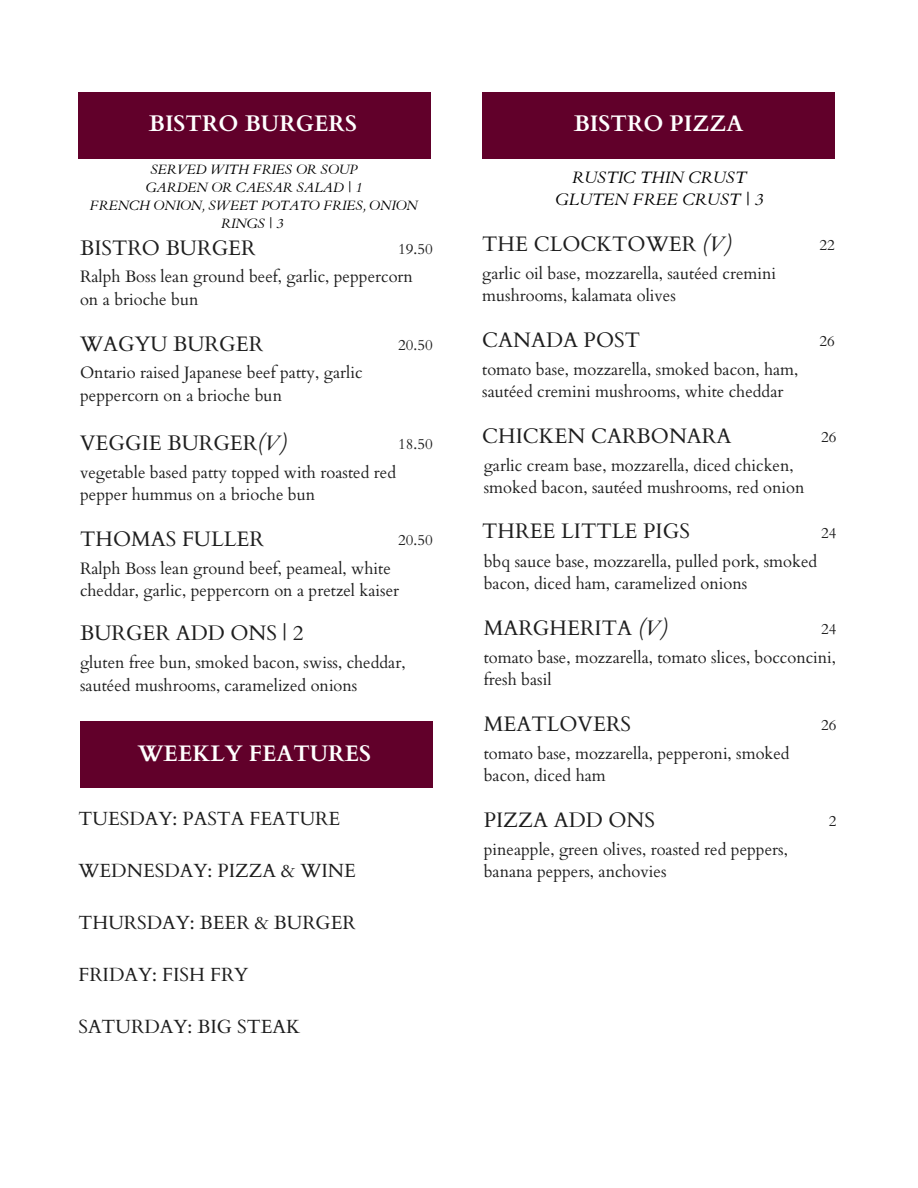
<style>
.page{position:relative;width:918px;height:1188px;background:#fff}
.page>*{position:absolute;margin:0;border:0;box-sizing:border-box;transform-origin:0 0}
.t1{font:700 22.5px "Cardo";color:#fff}
.t2{font:21px "Cardo";color:#1e1e1e}
.t3{font:19.05px "Cardo";color:#1e1e1e}
.t4{font:16.5px/22.5px "Cardo";color:#1e1e1e}
.t5{font:italic 16.5px/22.5px "Cardo";color:#000;text-align:center}
.t6{font:15px "Cardo";color:#1e1e1e}
.t7{font:italic 13.5px/18px "Cardo";color:#000;text-align:center}
.s1{font-style:italic}
</style>
<div class="page">
<div style="left:79px;top:92px;width:352px;height:66px;background:#61002a"></div>
<div style="left:482px;top:92px;width:353px;height:66px;background:#61002a"></div>
<div style="left:80px;top:722px;width:353px;height:66px;background:#61002a"></div>
<h1 class="t1" style="left:149px;top:109px;width:210px">BISTRO BURGERS</h1>
<p class="t7" style="left:150px;top:161px;width:209px">SERVED WITH FRIES OR SOUP</p>
<p class="t7" style="left:146px;top:179px;width:218px">GARDEN OR CAESAR SALAD | 1</p>
<p class="t7" style="left:90px;top:197px;width:329px">FRENCH ONION, SWEET POTATO FRIES, ONION<br>RINGS | 3</p>
<p class="t2" style="left:80px;top:234px;width:177px">BISTRO BURGER</p>
<p class="t4" style="left:80px;top:266px;width:334px">Ralph Boss lean ground beef, garlic, peppercorn on a brioche bun</p>
<p class="t6" style="left:398px;top:239px;width:36px">19.50</p>
<h4 class="t2" style="left:80px;top:330px;width:185px">WAGYU BURGER</h4>
<p class="t4" style="left:80px;top:362px;width:284px">Ontario raised Japanese beef patty, garlic peppercorn on a brioche bun</p>
<p class="t6" style="left:398px;top:335px;width:36px">20.50</p>
<h4 class="t2" style="left:80px;top:429px;width:209px">VEGGIE BURGER<span class="s1">(V)</span></h4>
<p class="t4" style="left:80px;top:461px;width:318px">vegetable based patty topped with roasted red pepper hummus on a brioche bun</p>
<p class="t6" style="left:398px;top:434px;width:36px">18.50</p>
<h4 class="t2" style="left:80px;top:525px;width:185px">THOMAS FULLER</h4>
<p class="t4" style="left:80px;top:557px;width:321px">Ralph Boss lean ground beef, peameal, white cheddar, garlic, peppercorn on a pretzel kaiser</p>
<p class="t6" style="left:398px;top:530px;width:36px">20.50</p>
<h4 class="t2" style="left:80px;top:620px;width:225px">BURGER ADD ONS | 2</h4>
<p class="t4" style="left:80px;top:652px;width:327px">gluten free bun, smoked bacon, swiss, cheddar, sautéed mushrooms, caramelized onions</p>
<p class="t1" style="left:138px;top:739px;width:235px">WEEKLY FEATURES</p>
<p class="t3" style="left:79px;top:806px;width:263px">TUESDAY: PASTA FEATURE</p>
<p class="t3" style="left:79px;top:858px;width:279px">WEDNESDAY: PIZZA &amp; WINE</p>
<p class="t3" style="left:79px;top:910px;width:279px">THURSDAY: BEER &amp; BURGER</p>
<p class="t3" style="left:79px;top:962px;width:171px">FRIDAY: FISH FRY</p>
<p class="t3" style="left:79px;top:1014px;width:223px">SATURDAY: BIG STEAK</p>
<h3 class="t1" style="left:574px;top:109px;width:171px">BISTRO PIZZA</h3>
<h1 class="t5" style="left:556px;top:166px;width:209px">RUSTIC THIN CRUST<br>GLUTEN FREE CRUST | 3</h1>
<p class="t2" style="left:482px;top:230px;width:251px">THE CLOCKTOWER <span class="s1">(V)</span></p>
<p class="t4" style="left:482px;top:262px;width:295px">garlic oil base, mozzarella, sautéed cremini mushrooms, kalamata olives</p>
<h3 class="t2" style="left:482px;top:326px;width:159px">CANADA POST</h3>
<h3 class="t4" style="left:482px;top:358px;width:318px">tomato base, mozzarella, smoked bacon, ham, sautéed cremini mushrooms, white cheddar</h3>
<p class="t2" style="left:482px;top:422px;width:251px">CHICKEN CARBONARA</p>
<h1 class="t4" style="left:484px;top:454px;width:322px">garlic cream base, mozzarella, diced chicken, smoked bacon, sautéed mushrooms, red onion</h1>
<p class="t6" style="left:820px;top:235px;width:17px">22</p>
<h3 class="t6" style="left:820px;top:331px;width:17px">26</h3>
<h4 class="t6" style="left:821px;top:427px;width:17px">26</h4>
<p class="t2" style="left:482px;top:517px;width:209px">THREE LITTLE PIGS</p>
<p class="t4" style="left:484px;top:550px;width:335px">bbq sauce base, mozzarella, pulled pork, smoked bacon, diced ham, caramelized onions</p>
<p class="t6" style="left:821px;top:523px;width:17px">24</p>
<p class="t2" style="left:484px;top:614px;width:185px">MARGHERITA <span class="s1">(V)</span></p>
<p class="t4" style="left:484px;top:646px;width:354px">tomato base, mozzarella, tomato slices, bocconcini, fresh basil</p>
<p class="t6" style="left:821px;top:619px;width:17px">24</p>
<p class="t2" style="left:484px;top:710px;width:149px">MEATLOVERS</p>
<p class="t4" style="left:484px;top:742px;width:307px">tomato base, mozzarella, pepperoni, smoked bacon, diced ham</p>
<p class="t2" style="left:484px;top:806px;width:173px">PIZZA ADD ONS</p>
<p class="t4" style="left:484px;top:838px;width:306px">pineapple, green olives, roasted red peppers, banana peppers, anchovies</p>
<p class="t6" style="left:821px;top:715px;width:17px">26</p>
<p class="t6" style="left:829px;top:811px;width:9px">2</p>
</div>
